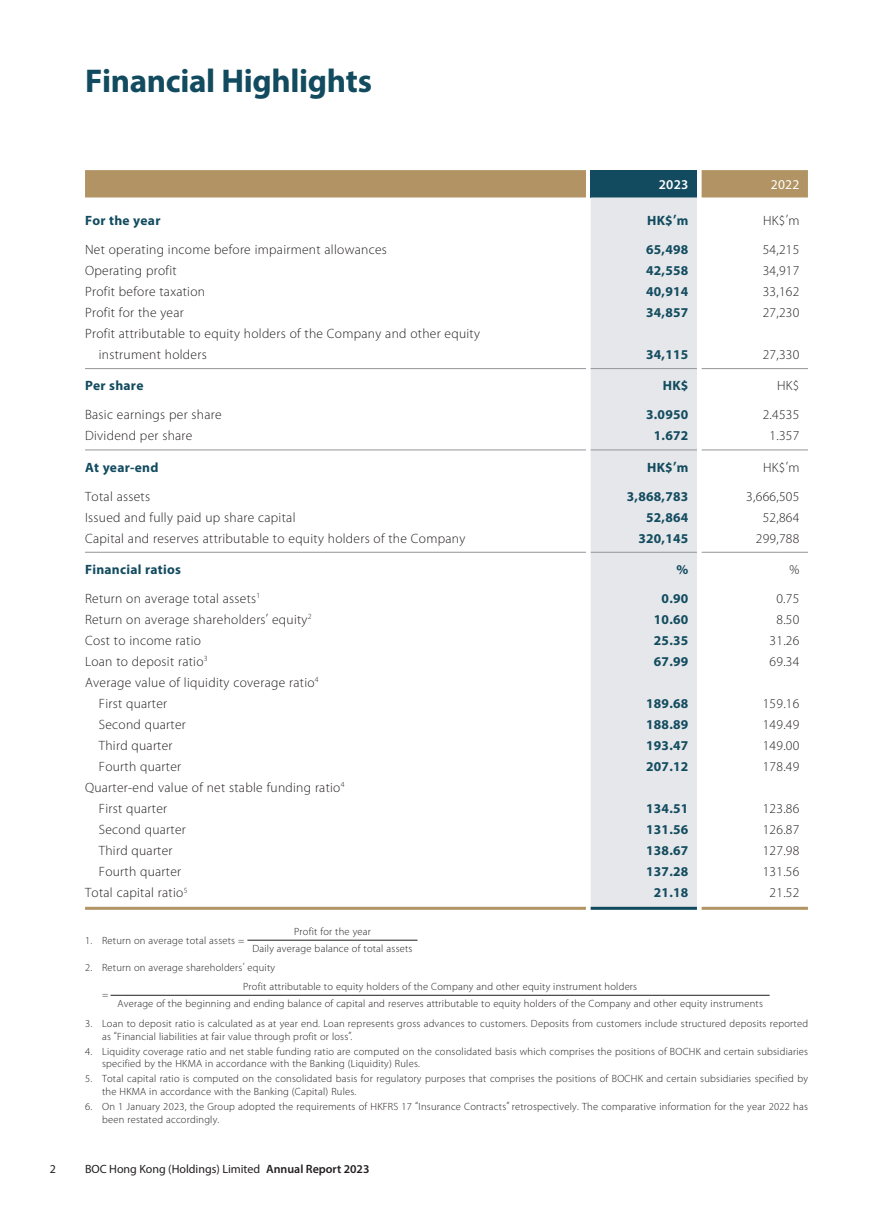
<style>
.page{position:relative;width:893px;height:1212px;background:#fff}
.page>*{position:absolute;margin:0;border:0;box-sizing:border-box;transform-origin:0 0}
.t1{font:700 33px "Myriad Pro";letter-spacing:-.01em;color:#124b5f}
.t2{font:300 13.5px/21px "Myriad Pro";letter-spacing:.02em;color:#231f20}
.t3{font:700 13.5px "Myriad Pro";letter-spacing:.02em;color:#124b5f}
.t4{font:600 13.5px "Myriad Pro";color:#fff}
.t5{font:13.5px "Myriad Pro";color:#fff}
.t6{font:12px "Myriad Pro";color:#231f20}
.t7{font:300 10.5px/12.8px "Myriad Pro";letter-spacing:.02em;color:#231f20}
.s1{font-weight:600}
</style>
<div class="page">
<div style="left:85px;top:170px;width:723px;height:27px;background:#b29464"></div>
<div style="left:591px;top:170px;width:106px;height:27px;background:#124b5f"></div>
<div style="left:591px;top:197px;width:106px;height:710px;background:#e5e7ea"></div>
<hr style="left:85px;top:907px;width:501px;height:3px;background:#b29464">
<hr style="left:702px;top:907px;width:106px;height:3px;background:#b29464">
<hr style="left:591px;top:907px;width:106px;height:3px;background:#124b5f">
<hr style="left:85px;top:368px;width:501px;height:1px;background:#939598">
<hr style="left:591px;top:368px;width:106px;height:1px;background:#939598">
<hr style="left:702px;top:368px;width:106px;height:1px;background:#939598">
<hr style="left:85px;top:450px;width:501px;height:1px;background:#939598">
<hr style="left:591px;top:450px;width:106px;height:1px;background:#939598">
<hr style="left:702px;top:450px;width:106px;height:1px;background:#939598">
<hr style="left:85px;top:552px;width:501px;height:1px;background:#939598">
<hr style="left:591px;top:552px;width:106px;height:1px;background:#939598">
<hr style="left:702px;top:552px;width:106px;height:1px;background:#939598">
<hr style="left:247px;top:940px;width:170px;height:1px;background:#231f20">
<hr style="left:111px;top:995px;width:659px;height:1px;background:#231f20">
<h1 class="t1" style="left:85px;top:60px;width:288px">Financial Highlights</h1>
<p class="t4" style="left:659px;top:176px;width:31px">2023</p>
<p class="t5" style="left:771px;top:177px;width:30px">2022</p>
<p class="t3" style="left:85px;top:211px;width:77px">For the year</p>
<p class="t3" style="left:647px;top:211px;width:43px">HK$’m</p>
<p class="t2" style="left:763px;top:210px;width:38px">HK$’m</p>
<p class="t2" style="left:85px;top:239px;width:303px">Net operating income before impairment allowances</p>
<p class="t3" style="left:646px;top:241px;width:44px">65,498</p>
<p class="t2" style="left:763px;top:239px;width:38px">54,215</p>
<p class="t2" style="left:85px;top:260px;width:93px">Operating profit</p>
<p class="t3" style="left:646px;top:262px;width:44px">42,558</p>
<p class="t2" style="left:763px;top:260px;width:38px">34,917</p>
<p class="t2" style="left:85px;top:281px;width:122px">Profit before taxation</p>
<p class="t3" style="left:646px;top:283px;width:44px">40,914</p>
<p class="t2" style="left:763px;top:281px;width:38px">33,162</p>
<p class="t2" style="left:85px;top:302px;width:100px">Profit for the year</p>
<p class="t3" style="left:646px;top:304px;width:44px">34,857</p>
<p class="t2" style="left:763px;top:302px;width:38px">27,230</p>
<p class="t2" style="left:99px;top:323px;width:383px;text-indent:-14px">Profit attributable to equity holders of the Company and other equity instrument holders</p>
<p class="t3" style="left:646px;top:346px;width:44px">34,115</p>
<p class="t2" style="left:763px;top:344px;width:38px">27,330</p>
<p class="t3" style="left:85px;top:377px;width:60px">Per share</p>
<p class="t3" style="left:663px;top:377px;width:27px">HK$</p>
<p class="t2" style="left:777px;top:375px;width:24px">HK$</p>
<p class="t2" style="left:85px;top:404px;width:138px">Basic earnings per share</p>
<p class="t3" style="left:646px;top:406px;width:44px">3.0950</p>
<p class="t2" style="left:763px;top:404px;width:38px">2.4535</p>
<p class="t2" style="left:85px;top:425px;width:109px">Dividend per share</p>
<p class="t3" style="left:654px;top:427px;width:36px">1.672</p>
<p class="t2" style="left:769px;top:425px;width:31px">1.357</p>
<p class="t3" style="left:85px;top:458px;width:75px">At year-end</p>
<p class="t3" style="left:647px;top:458px;width:43px">HK$’m</p>
<p class="t2" style="left:763px;top:457px;width:38px">HK$’m</p>
<p class="t2" style="left:85px;top:486px;width:67px">Total assets</p>
<p class="t3" style="left:627px;top:487px;width:63px">3,868,783</p>
<p class="t2" style="left:746px;top:486px;width:55px">3,666,505</p>
<p class="t2" style="left:85px;top:507px;width:212px">Issued and fully paid up share capital</p>
<p class="t3" style="left:646px;top:508px;width:44px">52,864</p>
<p class="t2" style="left:763px;top:507px;width:38px">52,864</p>
<p class="t2" style="left:85px;top:528px;width:382px">Capital and reserves attributable to equity holders of the Company</p>
<p class="t3" style="left:638px;top:529px;width:52px">320,145</p>
<p class="t2" style="left:756px;top:528px;width:45px">299,788</p>
<p class="t3" style="left:85px;top:560px;width:97px">Financial ratios</p>
<p class="t3" style="left:677px;top:560px;width:13px">%</p>
<p class="t2" style="left:789px;top:559px;width:11px">%</p>
<p class="t2" style="left:85px;top:588px;width:177px">Return on average total assets<sup>1</sup></p>
<p class="t3" style="left:662px;top:590px;width:28px">0.90</p>
<p class="t2" style="left:776px;top:588px;width:25px">0.75</p>
<p class="t2" style="left:85px;top:609px;width:228px">Return on average shareholders’ equity<sup>2</sup></p>
<p class="t3" style="left:654px;top:611px;width:36px">10.60</p>
<p class="t2" style="left:776px;top:609px;width:25px">8.50</p>
<p class="t2" style="left:85px;top:630px;width:117px">Cost to income ratio</p>
<p class="t3" style="left:654px;top:632px;width:36px">25.35</p>
<p class="t2" style="left:769px;top:630px;width:31px">31.26</p>
<p class="t2" style="left:85px;top:651px;width:124px">Loan to deposit ratio<sup>3</sup></p>
<p class="t3" style="left:654px;top:653px;width:36px">67.99</p>
<p class="t2" style="left:769px;top:651px;width:31px">69.34</p>
<p class="t2" style="left:99px;top:672px;width:221px;text-indent:-14px">Average value of liquidity coverage ratio<sup>4<br></sup>First quarter</p>
<p class="t3" style="left:646px;top:695px;width:44px">189.68</p>
<p class="t2" style="left:763px;top:693px;width:38px">159.16</p>
<p class="t2" style="left:99px;top:714px;width:89px">Second quarter</p>
<p class="t3" style="left:646px;top:716px;width:44px">188.89</p>
<p class="t2" style="left:763px;top:714px;width:38px">149.49</p>
<p class="t2" style="left:99px;top:735px;width:75px">Third quarter</p>
<p class="t3" style="left:646px;top:737px;width:44px">193.47</p>
<p class="t2" style="left:763px;top:735px;width:38px">149.00</p>
<p class="t2" style="left:99px;top:756px;width:84px">Fourth quarter</p>
<p class="t3" style="left:646px;top:758px;width:44px">207.12</p>
<p class="t2" style="left:763px;top:756px;width:38px">178.49</p>
<p class="t2" style="left:99px;top:777px;width:247px;text-indent:-14px">Quarter-end value of net stable funding ratio<sup>4<br></sup>First quarter</p>
<p class="t3" style="left:646px;top:800px;width:44px">134.51</p>
<p class="t2" style="left:763px;top:798px;width:38px">123.86</p>
<p class="t2" style="left:99px;top:819px;width:89px">Second quarter</p>
<p class="t3" style="left:646px;top:821px;width:44px">131.56</p>
<p class="t2" style="left:763px;top:819px;width:38px">126.87</p>
<p class="t2" style="left:99px;top:840px;width:75px">Third quarter</p>
<p class="t3" style="left:646px;top:842px;width:44px">138.67</p>
<p class="t2" style="left:763px;top:840px;width:38px">127.98</p>
<p class="t2" style="left:99px;top:861px;width:84px">Fourth quarter</p>
<p class="t3" style="left:646px;top:863px;width:44px">137.28</p>
<p class="t2" style="left:763px;top:861px;width:38px">131.56</p>
<p class="t2" style="left:85px;top:882px;width:104px">Total capital ratio<sup>5</sup></p>
<p class="t3" style="left:654px;top:884px;width:36px">21.18</p>
<p class="t2" style="left:769px;top:882px;width:31px">21.52</p>
<p class="t7" style="left:85px;top:934px;width:161px">1. Return on average total assets =</p>
<p class="t7" style="left:252px;top:923px;width:162px;line-height:17px;text-align:center">Profit for the year<br>Daily average balance of total assets</p>
<p class="t7" style="left:85px;top:961px;width:192px">2. Return on average shareholders’ equity</p>
<p class="t7" style="left:102px;top:988px;width:8px">=</p>
<p class="t7" style="left:117px;top:978px;width:647px;line-height:17px;text-align:center">Profit attributable to equity holders of the Company and other equity instrument holders<br>Average of the beginning and ending balance of capital and reserves attributable to equity holders of the Company and other equity instruments</p>
<p class="t7" style="left:102px;top:1017px;width:707px;text-indent:-17px">3. Loan to deposit ratio is calculated as at year end. Loan represents gross advances to customers. Deposits from customers include structured deposits reported as “Financial liabilities at fair value through profit or loss”.</p>
<p class="t7" style="left:102px;top:1045px;width:707px;text-indent:-17px">4. Liquidity coverage ratio and net stable funding ratio are computed on the consolidated basis which comprises the positions of BOCHK and certain subsidiaries specified by the HKMA in accordance with the Banking (Liquidity) Rules.</p>
<p class="t7" style="left:102px;top:1072px;width:708px;text-indent:-17px">5. Total capital ratio is computed on the consolidated basis for regulatory purposes that comprises the positions of BOCHK and certain subsidiaries specified by the HKMA in accordance with the Banking (Capital) Rules.</p>
<p class="t7" style="left:102px;top:1100px;width:707px;text-indent:-17px">6. On 1 January 2023, the Group adopted the requirements of HKFRS 17 “Insurance Contracts” retrospectively. The comparative information for the year 2022 has been restated accordingly.</p>
<p class="t6" style="left:50px;top:1161px;width:8px">2</p>
<p class="t6" style="left:85px;top:1161px;width:286px">BOC Hong Kong (Holdings) Limited <span class="s1">Annual Report 2023</span></p>
</div>
